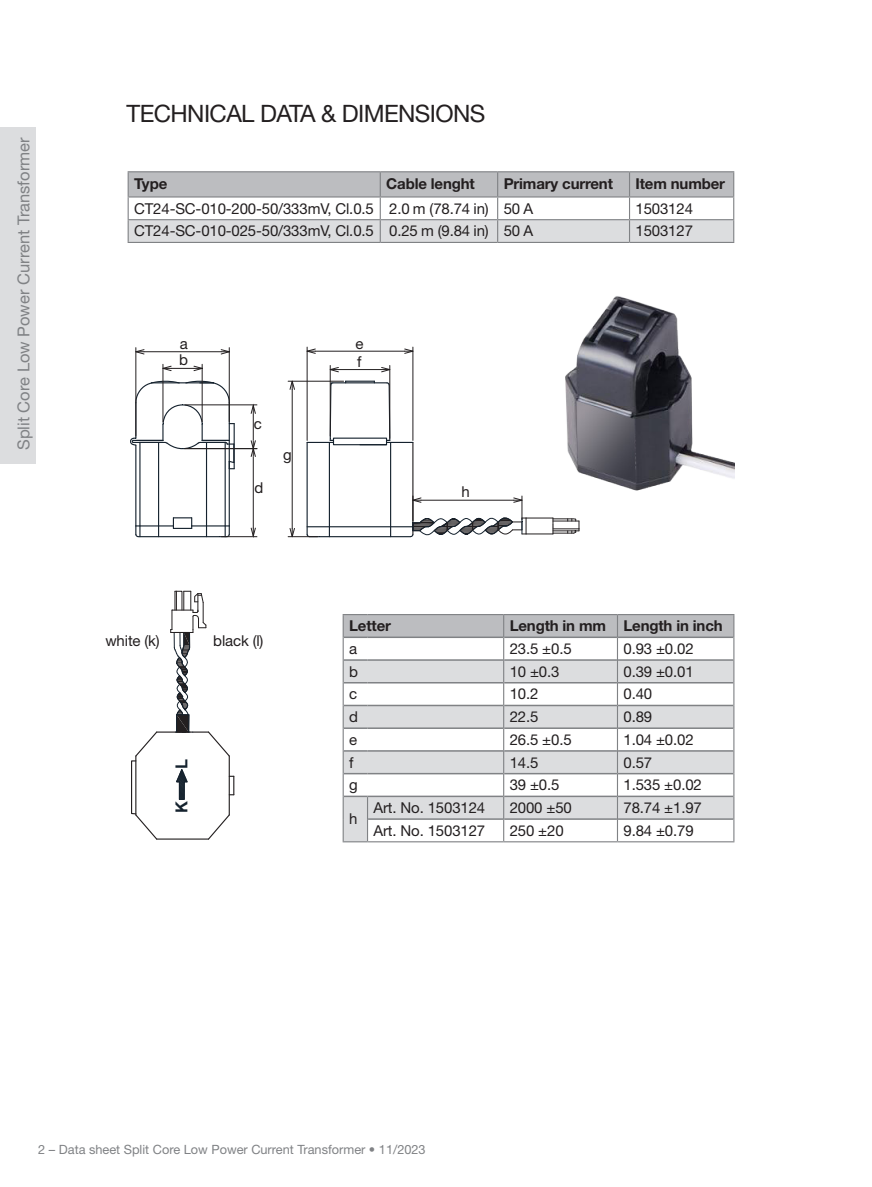
<style>
.page{position:relative;width:872px;height:1187px;background:#fff}
.page>*{position:absolute;margin:0;border:0;box-sizing:border-box;transform-origin:0 0}
._18_16pt_Titelseite_Subline_Kopie{font:24px "Helvetica Neue LT Pro";letter-spacing:-.025em;color:#231f20}
.t1{font:16.5px "Helvetica Neue LT Pro";color:#808285}
.t2{font:700 16.5px "Arial";color:#15222e}
._18_10pt_Fliesstext{font:15px "Helvetica Neue LT Pro";letter-spacing:-.01em;color:#231f20}
._18_10pt_Fliesstext-2{font:700 15px "Helvetica Neue LT Pro";letter-spacing:-.01em;color:#231f20}
.t3{font:12.75px "Helvetica Neue LT Pro";color:#808285}
</style>
<div class="page">
<div style="left:0;top:128px;width:35px;height:335px;background:#dcdddf"></div>
<hr style="left:128px;top:171px;width:252px;height:1px;background:#808285">
<hr style="left:380px;top:171px;width:117px;height:1px;background:#808285">
<hr style="left:497px;top:171px;width:132px;height:1px;background:#808285">
<hr style="left:629px;top:171px;width:105px;height:1px;background:#808285">
<svg style="left:128px;top:172px;width:606px;height:70px"></svg>
<hr style="left:128px;top:242px;width:252px;height:1px;background:#808285">
<hr style="left:380px;top:242px;width:117px;height:1px;background:#808285">
<hr style="left:497px;top:242px;width:132px;height:1px;background:#808285">
<hr style="left:629px;top:242px;width:105px;height:1px;background:#808285">
<img style="left:565px;top:296px;width:169px;height:229px">
<hr style="left:412px;top:442px;width:1px;height:92px;background:#231f20">
<hr style="left:306px;top:442px;width:2px;height:92px;background:#15222e">
<hr style="left:157px;top:838px;width:51px;height:1px;background:#231f20">
<svg style="left:135px;top:731px;width:23px;height:26px"></svg>
<svg style="left:134px;top:813px;width:24px;height:27px"></svg>
<hr style="left:135px;top:756px;width:1px;height:58px;background:#231f20">
<svg style="left:207px;top:813px;width:23px;height:27px"></svg>
<hr style="left:229px;top:756px;width:1px;height:58px;background:#231f20">
<svg style="left:229px;top:775px;width:5px;height:20px"></svg>
<hr style="left:229px;top:461px;width:1px;height:65px;background:#15222e">
<hr style="left:225px;top:442px;width:1px;height:84px;background:#15222e">
<hr style="left:206px;top:442px;width:1px;height:84px;background:#15222e">
<hr style="left:192px;top:525px;width:37px;height:1px;background:#15222e">
<hr style="left:136px;top:525px;width:37px;height:1px;background:#15222e">
<hr style="left:158px;top:442px;width:1px;height:84px;background:#15222e">
<hr style="left:139px;top:442px;width:1px;height:84px;background:#15222e">
<hr style="left:135px;top:445px;width:1px;height:81px;background:#15222e">
<hr style="left:138px;top:536px;width:89px;height:1px;background:#15222e">
<svg style="left:135px;top:526px;width:5px;height:11px"></svg>
<svg style="left:173px;top:517px;width:19px;height:12px"></svg>
<hr style="left:309px;top:536px;width:102px;height:1px;background:#15222e">
<hr style="left:333px;top:382px;width:54px;height:1px;background:#15222e">
<div style="left:333px;top:437px;width:54px;height:8px;border:1px solid #15222e"></div>
<hr style="left:346px;top:380px;width:28px;height:2px;background:#15222e">
<svg style="left:307px;top:382px;width:27px;height:61px"></svg>
<hr style="left:163px;top:364px;width:1px;height:57px;background:#231f20">
<hr style="left:202px;top:364px;width:1px;height:57px;background:#231f20">
<svg style="left:162px;top:366px;width:41px;height:5px"></svg>
<hr style="left:136px;top:347px;width:1px;height:89px;background:#231f20">
<hr style="left:229px;top:347px;width:1px;height:74px;background:#231f20">
<hr style="left:144px;top:351px;width:77px;height:1px;background:#231f20">
<svg style="left:135px;top:349px;width:9px;height:5px"></svg>
<svg style="left:221px;top:349px;width:9px;height:5px"></svg>
<hr style="left:330px;top:365px;width:1px;height:71px;background:#231f20">
<hr style="left:389px;top:365px;width:1px;height:73px;background:#231f20">
<hr style="left:338px;top:369px;width:43px;height:1px;background:#231f20">
<svg style="left:329px;top:367px;width:10px;height:5px"></svg>
<svg style="left:381px;top:367px;width:10px;height:5px"></svg>
<hr style="left:307px;top:347px;width:1px;height:93px;background:#231f20">
<hr style="left:412px;top:347px;width:1px;height:93px;background:#231f20">
<hr style="left:315px;top:351px;width:90px;height:1px;background:#231f20">
<svg style="left:306px;top:348px;width:10px;height:6px"></svg>
<svg style="left:404px;top:348px;width:10px;height:6px"></svg>
<hr style="left:288px;top:381px;width:55px;height:1px;background:#231f20">
<hr style="left:288px;top:536px;width:30px;height:1px;background:#231f20">
<hr style="left:292px;top:389px;width:1px;height:139px;background:#231f20">
<svg style="left:289px;top:380px;width:6px;height:10px"></svg>
<svg style="left:289px;top:528px;width:6px;height:10px"></svg>
<svg style="left:360px;top:381px;width:54px;height:64px"></svg>
<hr style="left:390px;top:442px;width:1px;height:94px;background:#15222e">
<hr style="left:329px;top:442px;width:1px;height:94px;background:#15222e">
<svg style="left:219px;top:526px;width:11px;height:11px"></svg>
<svg style="left:130px;top:379px;width:105px;height:90px"></svg>
<hr style="left:185px;top:404px;width:72px;height:1px;background:#231f20">
<hr style="left:221px;top:536px;width:36px;height:1px;background:#231f20">
<hr style="left:185px;top:448px;width:72px;height:1px;background:#231f20">
<hr style="left:253px;top:457px;width:1px;height:71px;background:#231f20">
<svg style="left:251px;top:527px;width:5px;height:10px"></svg>
<svg style="left:251px;top:404px;width:5px;height:53px"></svg>
<hr style="left:307px;top:526px;width:106px;height:1px;background:#15222e">
<svg style="left:176px;top:769px;width:12px;height:31px"></svg>
<div style="left:131px;top:760px;width:5px;height:54px;border:1px solid #231f20"></div>
<hr style="left:157px;top:731px;width:51px;height:1px;background:#231f20">
<svg style="left:170px;top:591px;width:60px;height:166px"></svg>
<svg style="left:409px;top:496px;width:170px;height:41px"></svg>
<svg style="left:342px;top:614px;width:392px;height:228px"></svg>
<hr style="left:367px;top:841px;width:137px;height:1px;background:#808285">
<hr style="left:504px;top:841px;width:113px;height:1px;background:#808285">
<hr style="left:617px;top:841px;width:117px;height:1px;background:#808285">
<p class="t1" style="left:13px;top:450px;width:314px;rotate:-90deg">Split Core Low Power Current Transformer</p>
<p class="_18_16pt_Titelseite_Subline_Kopie" style="left:126px;top:98px;width:360px">TECHNICAL DATA &amp; DIMENSIONS</p>
<p class="_18_10pt_Fliesstext-2" style="left:134px;top:174px;width:35px">Type</p>
<p class="_18_10pt_Fliesstext-2" style="left:386px;top:174px;width:90px">Cable lenght</p>
<p class="_18_10pt_Fliesstext-2" style="left:503px;top:174px;width:111px">Primary current</p>
<p class="_18_10pt_Fliesstext-2" style="left:635px;top:174px;width:91px">Item number</p>
<p class="_18_10pt_Fliesstext" style="left:134px;top:199px;width:241px">CT24-SC-010-200-50/333mV, Cl.0.5</p>
<p class="_18_10pt_Fliesstext" style="left:389px;top:199px;width:101px">2.0 m (78.74 in)</p>
<p class="_18_10pt_Fliesstext" style="left:503px;top:199px;width:31px">50 A</p>
<p class="_18_10pt_Fliesstext" style="left:635px;top:199px;width:59px">1503124</p>
<p class="_18_10pt_Fliesstext" style="left:134px;top:222px;width:241px">CT24-SC-010-025-50/333mV, Cl.0.5</p>
<p class="_18_10pt_Fliesstext" style="left:389px;top:222px;width:101px">0.25 m (9.84 in)</p>
<p class="_18_10pt_Fliesstext" style="left:503px;top:222px;width:31px">50 A</p>
<p class="_18_10pt_Fliesstext" style="left:635px;top:222px;width:59px">1503127</p>
<p class="_18_10pt_Fliesstext" style="left:180px;top:334px;width:10px">a</p>
<p class="_18_10pt_Fliesstext" style="left:179px;top:350px;width:10px">b</p>
<p class="_18_10pt_Fliesstext" style="left:254px;top:414px;width:10px">c</p>
<p class="_18_10pt_Fliesstext" style="left:254px;top:478px;width:10px">d</p>
<p class="_18_10pt_Fliesstext" style="left:283px;top:445px;width:10px">g</p>
<p class="_18_10pt_Fliesstext" style="left:105px;top:631px;width:56px">white (k)</p>
<p class="_18_10pt_Fliesstext" style="left:213px;top:631px;width:52px">black (l)</p>
<p class="t2" style="left:170px;top:768px;width:12px;rotate:-90deg">L</p>
<p class="t2" style="left:170px;top:813px;width:13px;rotate:-90deg">K</p>
<p class="_18_10pt_Fliesstext" style="left:355px;top:334px;width:10px">e</p>
<p class="_18_10pt_Fliesstext" style="left:357px;top:352px;width:6px">f</p>
<p class="_18_10pt_Fliesstext" style="left:461px;top:482px;width:10px">h</p>
<p class="_18_10pt_Fliesstext-2" style="left:349px;top:616px;width:43px">Letter</p>
<p class="_18_10pt_Fliesstext-2" style="left:510px;top:616px;width:98px">Length in mm</p>
<p class="_18_10pt_Fliesstext-2" style="left:623px;top:616px;width:101px">Length in inch</p>
<p class="_18_10pt_Fliesstext" style="left:349px;top:639px;width:10px">a</p>
<p class="_18_10pt_Fliesstext" style="left:510px;top:639px;width:64px">23.5 ±0.5</p>
<p class="_18_10pt_Fliesstext" style="left:623px;top:639px;width:72px">0.93 ±0.02</p>
<p class="_18_10pt_Fliesstext" style="left:349px;top:662px;width:10px">b</p>
<p class="_18_10pt_Fliesstext" style="left:510px;top:662px;width:51px">10 ±0.3</p>
<p class="_18_10pt_Fliesstext" style="left:623px;top:662px;width:72px">0.39 ±0.01</p>
<p class="_18_10pt_Fliesstext" style="left:349px;top:684px;width:10px">c</p>
<p class="_18_10pt_Fliesstext" style="left:510px;top:684px;width:30px">10.2</p>
<p class="_18_10pt_Fliesstext" style="left:623px;top:684px;width:30px">0.40</p>
<p class="_18_10pt_Fliesstext" style="left:349px;top:707px;width:10px">d</p>
<p class="_18_10pt_Fliesstext" style="left:510px;top:707px;width:30px">22.5</p>
<p class="_18_10pt_Fliesstext" style="left:623px;top:707px;width:30px">0.89</p>
<p class="_18_10pt_Fliesstext" style="left:349px;top:730px;width:10px">e</p>
<p class="_18_10pt_Fliesstext" style="left:510px;top:730px;width:64px">26.5 ±0.5</p>
<p class="_18_10pt_Fliesstext" style="left:623px;top:730px;width:72px">1.04 ±0.02</p>
<p class="_18_10pt_Fliesstext" style="left:349px;top:753px;width:6px">f</p>
<p class="_18_10pt_Fliesstext" style="left:510px;top:753px;width:30px">14.5</p>
<p class="_18_10pt_Fliesstext" style="left:623px;top:753px;width:30px">0.57</p>
<p class="_18_10pt_Fliesstext" style="left:349px;top:775px;width:10px">g</p>
<p class="_18_10pt_Fliesstext" style="left:510px;top:775px;width:51px">39 ±0.5</p>
<p class="_18_10pt_Fliesstext" style="left:623px;top:775px;width:80px">1.535 ±0.02</p>
<p class="_18_10pt_Fliesstext" style="left:349px;top:809px;width:10px">h</p>
<p class="_18_10pt_Fliesstext" style="left:373px;top:798px;width:113px">Art. No. 1503124</p>
<p class="_18_10pt_Fliesstext" style="left:510px;top:798px;width:64px">2000 ±50</p>
<p class="_18_10pt_Fliesstext" style="left:623px;top:798px;width:80px">78.74 ±1.97</p>
<p class="_18_10pt_Fliesstext" style="left:373px;top:821px;width:113px">Art. No. 1503127</p>
<p class="_18_10pt_Fliesstext" style="left:510px;top:821px;width:55px">250 ±20</p>
<p class="_18_10pt_Fliesstext" style="left:623px;top:821px;width:72px">9.84 ±0.79</p>
<p class="t3" style="left:38px;top:1140px;width:389px">2 – Data sheet Split Core Low Power Current Transformer • 11/2023</p>
</div>
